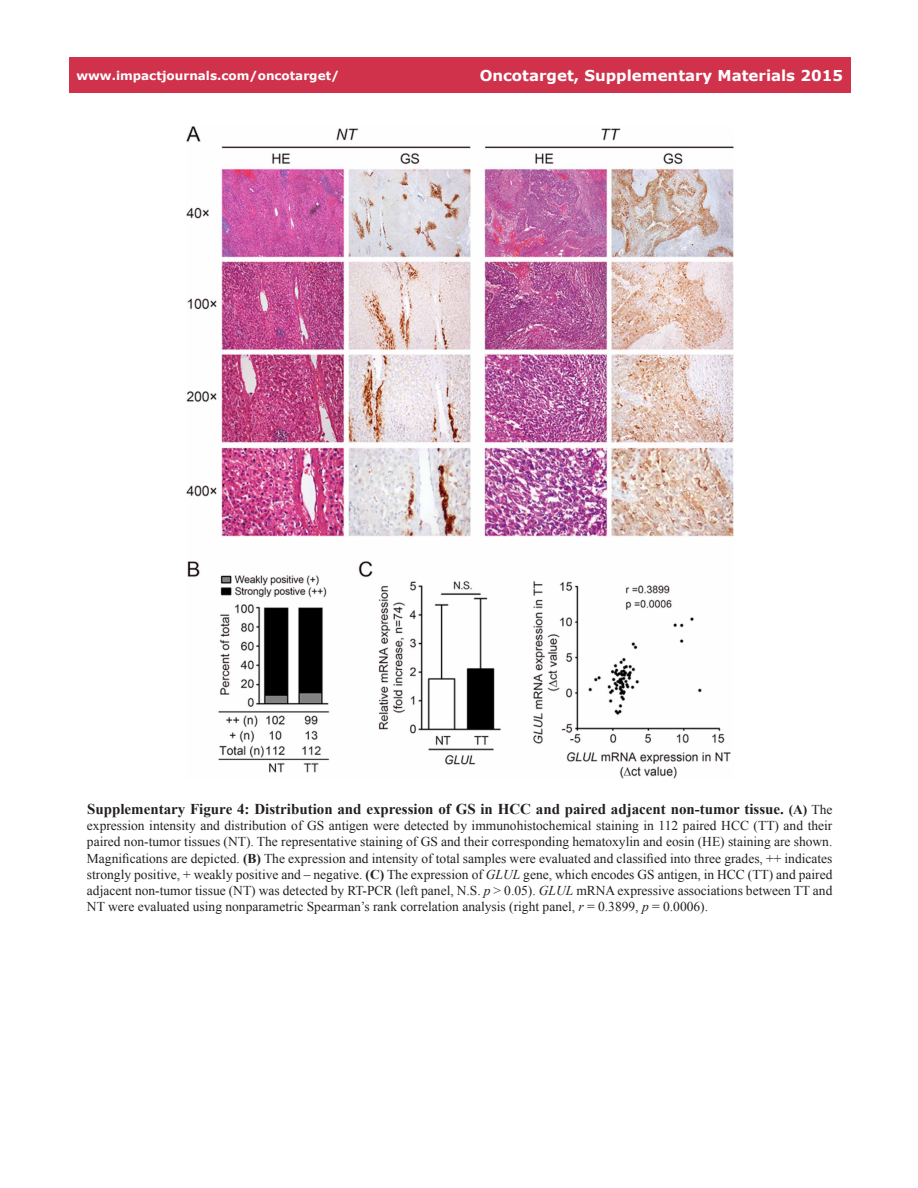
<style>
.page{position:relative;width:918px;height:1188px;background:#fff}
.page>*{position:absolute;margin:0;border:0;box-sizing:border-box;transform-origin:0 0}
.t1{font:700 15px "Times New Roman";color:#231f20}
.t2{font:700 15px "Verdana";color:#fff}
.t3{font:13.5px/16.2px "Times New Roman";color:#231f20;text-align:justify}
.t4{font:700 12px "Verdana";color:#fff}
.s1{font-size:13.5px}
.s2{font-weight:400;font-size:13.5px}
.s3{font-weight:700}
.s4{font-style:italic}
</style>
<div class="page">
<div style="left:69px;top:57px;width:781px;height:36px;background:#d0324c"></div>
<img style="left:186px;top:127px;width:547px;height:652px">
<p class="t4" style="left:76px;top:67px;width:264px">www.impactjournals.com/oncotarget/</p>
<p class="t2" style="left:480px;top:66px;width:365px">Oncotarget, Supplementary Materials 2015</p>
<p class="t1" style="left:87px;top:799px;width:747px">Supplementary Figure 4: Distribution and expression of GS in HCC and paired adjacent non-tumor tissue. <span class="s1">(A)</span> <span class="s2">The</span></p>
<p class="t3" style="left:87px;top:817px;width:747px">expression intensity and distribution of GS antigen were detected by immunohistochemical staining in 112 paired HCC (TT) and their paired non-tumor tissues (NT). The representative staining of GS and their corresponding hematoxylin and eosin (HE) staining are shown.<br>Magnifications are depicted. <span class="s3">(B)</span> The expression and intensity of total samples were evaluated and classified into three grades, ++ indicates strongly positive, + weakly positive and – negative. <span class="s3">(C)</span> The expression of <span class="s4">GLUL</span> gene, which encodes GS antigen, in HCC (TT) and paired adjacent non-tumor tissue (NT) was detected by RT-PCR (left panel, N.S. <span class="s4">p</span> &gt; 0.05). <span class="s4">GLUL</span> mRNA expressive associations between TT and NT were evaluated using nonparametric Spearman’s rank correlation analysis (right panel, <span class="s4">r</span> = 0.3899, <span class="s4">p</span> = 0.0006).</p>
</div>
